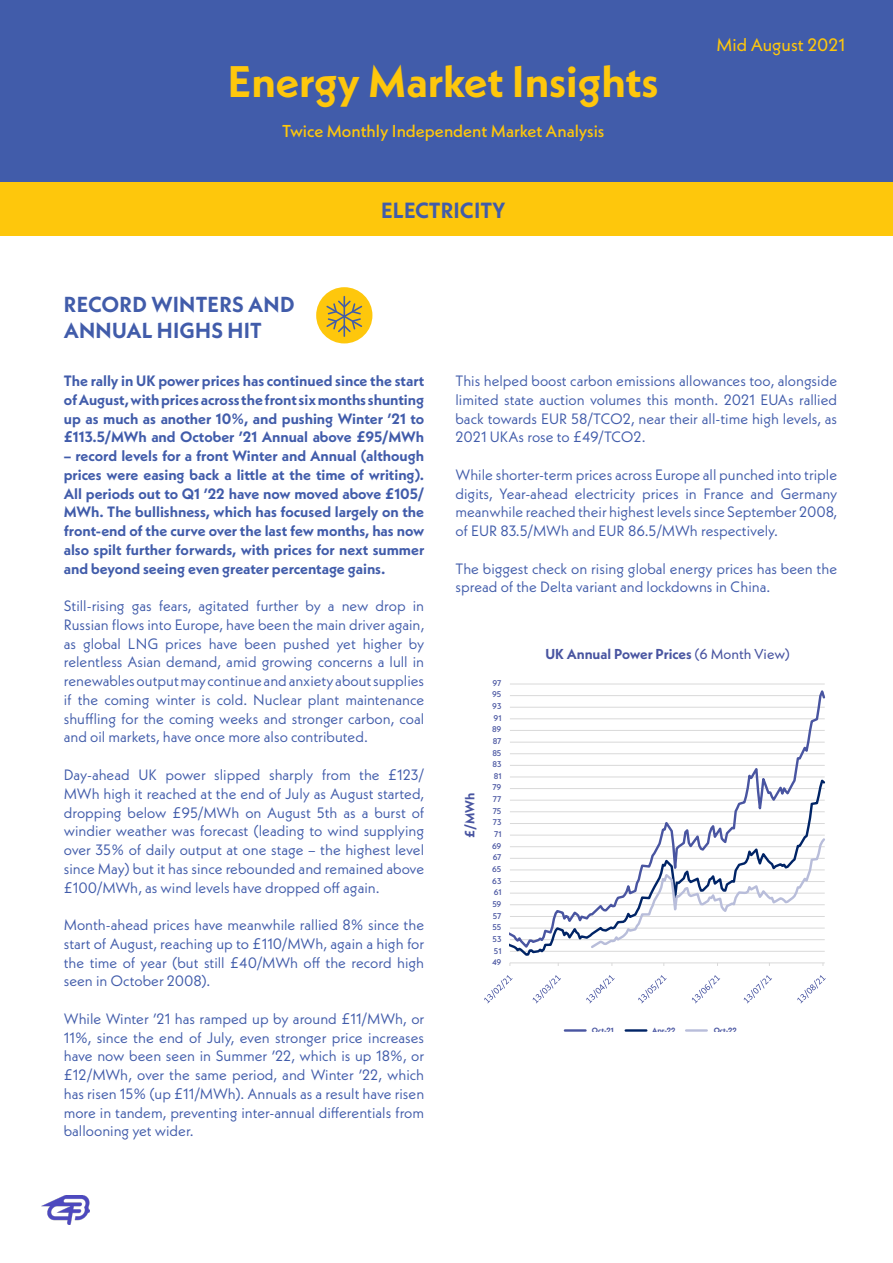
<style>
.page{position:relative;width:893px;height:1263px;background:#fff}
.page>*{position:absolute;margin:0;border:0;box-sizing:border-box;transform-origin:0 0}
.PAGE_HEADER_BLUE_PAG{font:700 44.1px "Neue Kabel";color:#fec70c}
.t1{font:700 21.9px "Neue Kabel";color:#415caa}
.t2{font:700 21.75px "Neue Kabel";letter-spacing:.01em;color:#415caa}
.t3{font:18px "Neue Kabel";color:#fec70c}
.PAGE_HEADER_BLUE_PAG-2{font:500 17.25px "Neue Kabel";color:#fec70c}
.Body_Copy_White_Page{font:15px/18.8px "Neue Kabel";color:#415caa;text-align:justify}
.Body_Copy_White_Page-2{font:700 15px/18.8px "Neue Kabel";color:#415caa;text-align:justify}
.t4{font:700 14.4px "Neue Kabel";color:#4955a1}
.t5{font:700 13.05px "Neue Kabel";color:#4955a1}
.t6{font:500 8.25px "Neue Kabel";letter-spacing:-.015em;color:#4955a1}
.t7{font:700 7.65px "Neue Kabel";color:#4955a1}
.s1{font-weight:400}
</style>
<div class="page">
<div style="left:0;top:0;width:893px;height:182px;background:#415caa"></div>
<img style="left:42px;top:1196px;width:48px;height:29px">
<hr style="left:565px;top:1029px;width:20px;height:2px;background:#4955a1">
<hr style="left:626px;top:1029px;width:20px;height:2px;background:#002466">
<hr style="left:686px;top:1029px;width:21px;height:2px;background:#b8bdda">
<svg style="left:484px;top:975px;width:29px;height:28px"></svg>
<svg style="left:533px;top:975px;width:28px;height:28px"></svg>
<svg style="left:586px;top:975px;width:29px;height:28px"></svg>
<svg style="left:638px;top:975px;width:28px;height:28px"></svg>
<svg style="left:692px;top:975px;width:28px;height:28px"></svg>
<svg style="left:744px;top:975px;width:28px;height:28px"></svg>
<svg style="left:797px;top:975px;width:29px;height:28px"></svg>
<hr style="left:510px;top:684px;width:315px;height:1px;background:#d9d9d9">
<hr style="left:510px;top:962px;width:315px;height:1px;background:#d9d9d9">
<svg style="left:510px;top:690px;width:315px;height:86px"></svg>
<svg style="left:510px;top:776px;width:315px;height:180px"></svg>
<svg style="left:589px;top:836px;width:236px;height:114px"></svg>
<div style="left:0;top:182px;width:893px;height:54px;background:#fec70c"></div>
<div style="left:316px;top:287px;width:56px;height:56px;background:#fec70c;border-radius:50%"></div>
<hr style="left:343px;top:296px;width:2px;height:21px;background:#415caa">
<hr style="left:343px;top:316px;width:2px;height:21px;background:#415caa">
<svg style="left:326px;top:301px;width:36px;height:31px"></svg>
<p class="PAGE_HEADER_BLUE_PAG" style="left:228px;top:53px;width:432px">Energy Market Insights</p>
<p class="PAGE_HEADER_BLUE_PAG-2" style="left:282px;top:120px;width:324px">Twice Monthly Independent Market Analysis</p>
<p class="t2" style="left:64px;top:291px;width:232px">RECORD WINTERS AND</p>
<p class="t2" style="left:64px;top:317px;width:199px">ANNUAL HIGHS HIT</p>
<p class="t1" style="left:381px;top:196px;width:126px">ELECTRICITY</p>
<p class="t3" style="left:716px;top:34px;width:130px">Mid August 2021</p>
<p class="Body_Copy_White_Page-2" style="left:64px;top:371px;width:362px">The rally in UK power prices has continued since the start of August, with prices across the front six months shunting up as much as another 10%, and pushing Winter ’21 to £113.5/MWh and October ’21 Annual above £95/MWh</p>
<p class="Body_Copy_White_Page-2" style="left:64px;top:446px;width:362px">– record levels for a front Winter and Annual (although prices were easing back a little at the time of writing).<br>All periods out to Q1 ’22 have now moved above £105/ MWh. The bullishness, which has focused largely on the front-end of the curve over the last few months, has now also spilt further forwards, with prices for next summer and beyond seeing even greater percentage gains.</p>
<p class="Body_Copy_White_Page" style="left:64px;top:596px;width:362px">Still-rising gas fears, agitated further by a new drop in Russian flows into Europe, have been the main driver again, as global LNG prices have been pushed yet higher by relentless Asian demand, amid growing concerns a lull in renewables output may continue and anxiety about supplies if the coming winter is cold. Nuclear plant maintenance shuffling for the coming weeks and stronger carbon, coal and oil markets, have once more also contributed.</p>
<p class="Body_Copy_White_Page" style="left:64px;top:765px;width:362px">Day-ahead UK power slipped sharply from the £123/ MWh high it reached at the end of July as August started, dropping below £95/MWh on August 5th as a burst of windier weather was forecast (leading to wind supplying over 35% of daily output at one stage – the highest level since May) but it has since rebounded and remained above £100/MWh, as wind levels have dropped off again.</p>
<p class="Body_Copy_White_Page" style="left:64px;top:915px;width:362px">Month-ahead prices have meanwhile rallied 8% since the start of August, reaching up to £110/MWh, again a high for the time of year (but still £40/MWh off the record high seen in October 2008).</p>
<p class="Body_Copy_White_Page" style="left:64px;top:1009px;width:362px">While Winter ’21 has ramped up by around £11/MWh, or 11%, since the end of July, even stronger price increases have now been seen in Summer ’22, which is up 18%, or £12/MWh, over the same period, and Winter ’22, which has risen 15% (up £11/MWh). Annuals as a result have risen more in tandem, preventing inter-annual differentials from ballooning yet wider.</p>
<p class="Body_Copy_White_Page" style="left:455px;top:371px;width:383px">This helped boost carbon emissions allowances too, alongside limited state auction volumes this month. 2021 EUAs rallied back towards EUR 58/TCO2, near their all-time high levels, as 2021 UKAs rose to £49/TCO2.</p>
<p class="Body_Copy_White_Page" style="left:455px;top:465px;width:383px">While shorter-term prices across Europe all punched into triple digits, Year-ahead electricity prices in France and Germany meanwhile reached their highest levels since September 2008, of EUR 83.5/MWh and EUR 86.5/MWh respectively.</p>
<p class="Body_Copy_White_Page" style="left:455px;top:559px;width:383px">The biggest check on rising global energy prices has been the spread of the Delta variant and lockdowns in China.</p>
<p class="t5" style="left:461px;top:838px;width:46px;rotate:-90deg">£/MWh</p>
<p class="t6" style="left:492px;top:677px;width:11px">97</p>
<p class="t6" style="left:492px;top:689px;width:11px">95</p>
<p class="t6" style="left:492px;top:701px;width:11px">93</p>
<p class="t6" style="left:493px;top:712px;width:9px">91</p>
<p class="t6" style="left:492px;top:724px;width:11px">89</p>
<p class="t6" style="left:493px;top:736px;width:10px">87</p>
<p class="t6" style="left:492px;top:747px;width:11px">85</p>
<p class="t6" style="left:492px;top:759px;width:10px">83</p>
<p class="t6" style="left:494px;top:771px;width:9px">81</p>
<p class="t6" style="left:492px;top:782px;width:10px">79</p>
<p class="t6" style="left:493px;top:794px;width:10px">77</p>
<p class="t6" style="left:493px;top:806px;width:10px">75</p>
<p class="t6" style="left:493px;top:817px;width:10px">73</p>
<p class="t6" style="left:494px;top:829px;width:9px">71</p>
<p class="t6" style="left:492px;top:840px;width:11px">69</p>
<p class="t6" style="left:493px;top:852px;width:10px">67</p>
<p class="t6" style="left:492px;top:864px;width:11px">65</p>
<p class="t6" style="left:492px;top:875px;width:11px">63</p>
<p class="t6" style="left:494px;top:887px;width:9px">61</p>
<p class="t6" style="left:492px;top:899px;width:11px">59</p>
<p class="t6" style="left:493px;top:910px;width:10px">57</p>
<p class="t6" style="left:493px;top:922px;width:10px">55</p>
<p class="t6" style="left:493px;top:934px;width:10px">53</p>
<p class="t6" style="left:494px;top:945px;width:9px">51</p>
<p class="t6" style="left:492px;top:957px;width:11px">49</p>
<p class="t4" style="left:545px;top:645px;width:246px">UK Annual Power Prices <span class="s1">(6 Month View)</span></p>
<p class="t7" style="left:592px;top:1025px;width:23px">Oct-21</p>
<p class="t7" style="left:652px;top:1025px;width:25px">Apr-22</p>
<p class="t7" style="left:714px;top:1025px;width:25px">Oct-22</p>
</div>
